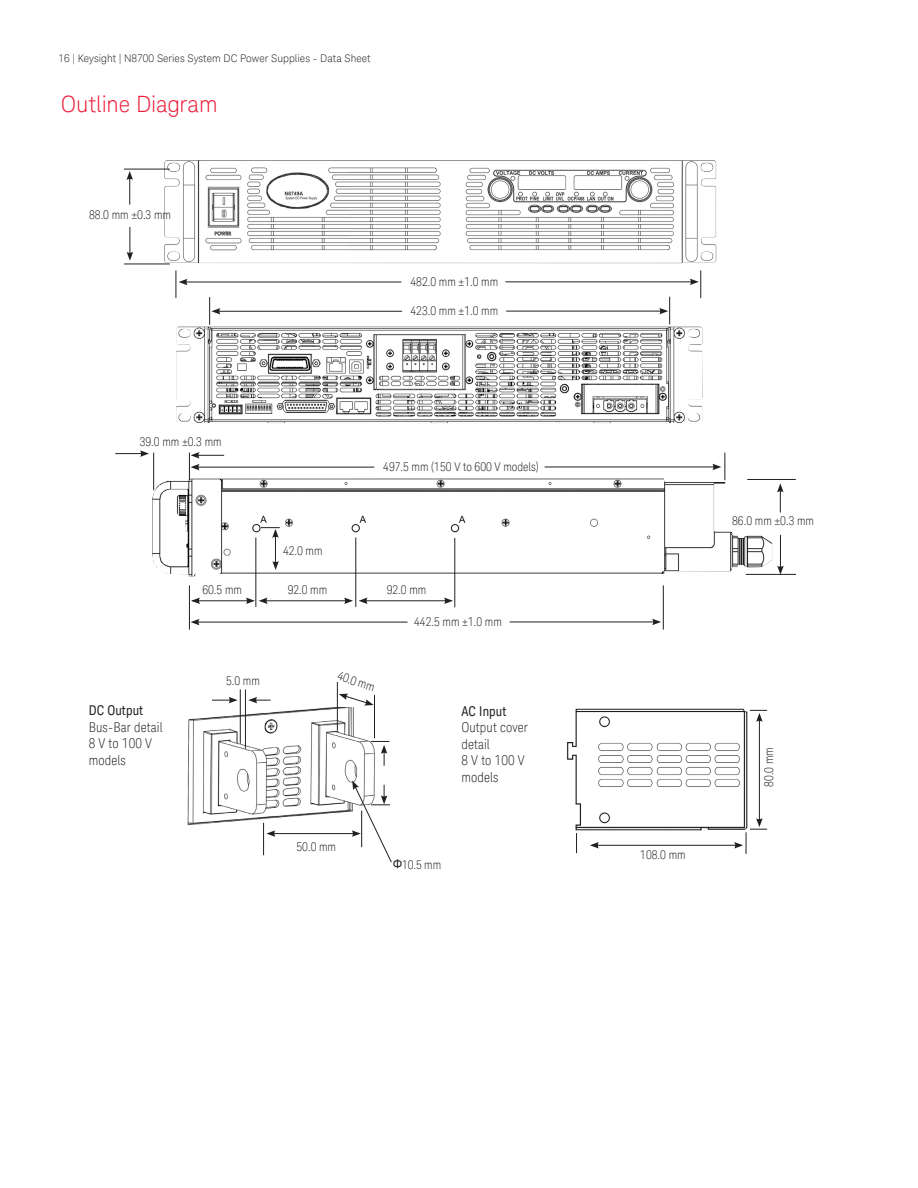
<style>
.page{position:relative;width:918px;height:1188px;background:#fff}
.page>*{position:absolute;margin:0;border:0;box-sizing:border-box;transform-origin:0 0}
.K_Heading_1{font:300 22.5px "Keysight Sans";letter-spacing:-.005em;color:#ed1a36}
.t1{font:300 condensed 13.5px/16.5px "Keysight Sans";letter-spacing:.01em;color:#231f20}
.t2{font:13.5px "Keysight Sans Condensed";letter-spacing:.01em;color:#231f20}
.t3{font:300 condensed 12px "Keysight Sans";color:#231f20}
.t4{font:300 10.5px "Keysight Sans";color:#231f20}
</style>
<div class="page">
<img style="left:164px;top:160px;width:552px;height:103px">
<svg style="left:270px;top:179px;width:56px;height:14px"></svg>
<img style="left:176px;top:326px;width:526px;height:97px">
<img style="left:152px;top:478px;width:620px;height:98px">
<img style="left:187px;top:708px;width:188px;height:120px">
<img style="left:566px;top:708px;width:187px;height:123px">
<hr style="left:124px;top:169px;width:46px;height:1px;background:#231f20">
<hr style="left:747px;top:479px;width:49px;height:1px;background:#231f20">
<hr style="left:124px;top:264px;width:46px;height:1px;background:#231f20">
<hr style="left:746px;top:574px;width:50px;height:1px;background:#231f20">
<svg style="left:126px;top:171px;width:7px;height:34px"></svg>
<hr style="left:505px;top:282px;width:187px;height:1px;background:#231f20">
<hr style="left:545px;top:467px;width:170px;height:1px;background:#231f20">
<hr style="left:510px;top:622px;width:145px;height:1px;background:#231f20">
<svg style="left:652px;top:619px;width:9px;height:6px"></svg>
<hr style="left:506px;top:311px;width:156px;height:1px;background:#231f20">
<svg style="left:127px;top:227px;width:6px;height:34px"></svg>
<svg style="left:261px;top:527px;width:19px;height:43px"></svg>
<hr style="left:185px;top:282px;width:216px;height:1px;background:#231f20">
<hr style="left:197px;top:467px;width:177px;height:1px;background:#231f20">
<hr style="left:197px;top:622px;width:211px;height:1px;background:#231f20">
<svg style="left:191px;top:619px;width:9px;height:6px"></svg>
<hr style="left:192px;top:601px;width:56px;height:1px;background:#231f20">
<svg style="left:191px;top:598px;width:9px;height:6px"></svg>
<svg style="left:212px;top:697px;width:26px;height:6px"></svg>
<svg style="left:248px;top:697px;width:23px;height:6px"></svg>
<svg style="left:339px;top:694px;width:35px;height:12px"></svg>
<hr style="left:264px;top:601px;width:83px;height:1px;background:#231f20">
<svg style="left:344px;top:598px;width:9px;height:6px"></svg>
<svg style="left:246px;top:598px;width:22px;height:6px"></svg>
<hr style="left:364px;top:601px;width:82px;height:1px;background:#231f20">
<svg style="left:444px;top:598px;width:9px;height:6px"></svg>
<svg style="left:359px;top:598px;width:9px;height:6px"></svg>
<hr style="left:272px;top:833px;width:82px;height:1px;background:#231f20">
<svg style="left:266px;top:830px;width:9px;height:7px"></svg>
<hr style="left:594px;top:845px;width:143px;height:1px;background:#231f20">
<svg style="left:590px;top:842px;width:9px;height:7px"></svg>
<hr style="left:759px;top:719px;width:1px;height:102px;background:#231f20">
<svg style="left:115px;top:450px;width:34px;height:7px"></svg>
<hr style="left:218px;top:311px;width:184px;height:1px;background:#231f20">
<svg style="left:777px;top:483px;width:7px;height:30px"></svg>
<hr style="left:780px;top:535px;width:1px;height:33px;background:#231f20">
<svg style="left:777px;top:566px;width:7px;height:9px"></svg>
<svg style="left:176px;top:270px;width:12px;height:28px"></svg>
<svg style="left:189px;top:452px;width:35px;height:28px"></svg>
<hr style="left:189px;top:585px;width:1px;height:45px;background:#231f20">
<hr style="left:240px;top:689px;width:1px;height:55px;background:#231f20">
<hr style="left:337px;top:682px;width:1px;height:48px;background:#231f20">
<svg style="left:371px;top:741px;width:18px;height:25px"></svg>
<hr style="left:245px;top:690px;width:1px;height:59px;background:#231f20">
<hr style="left:374px;top:695px;width:1px;height:43px;background:#231f20">
<hr style="left:663px;top:585px;width:1px;height:45px;background:#231f20">
<hr style="left:256px;top:538px;width:1px;height:69px;background:#231f20">
<hr style="left:356px;top:538px;width:1px;height:69px;background:#231f20">
<hr style="left:263px;top:823px;width:1px;height:32px;background:#231f20">
<svg style="left:576px;top:833px;width:1px;height:20px"></svg>
<svg style="left:750px;top:710px;width:17px;height:12px"></svg>
<hr style="left:455px;top:538px;width:1px;height:69px;background:#231f20">
<svg style="left:209px;top:297px;width:11px;height:28px"></svg>
<svg style="left:659px;top:297px;width:11px;height:27px"></svg>
<svg style="left:690px;top:270px;width:12px;height:28px"></svg>
<svg style="left:712px;top:453px;width:14px;height:27px"></svg>
<hr style="left:153px;top:453px;width:1px;height:37px;background:#231f20">
<svg style="left:734px;top:818px;width:33px;height:36px"></svg>
<svg style="left:352px;top:781px;width:40px;height:82px"></svg>
<p class="t4" style="left:59px;top:52px;width:314px">16 | Keysight | N8700 Series System DC Power Supplies - Data Sheet</p>
<p class="K_Heading_1" style="left:61px;top:90px;width:158px">Outline Diagram</p>
<p class="t3" style="left:89px;top:208px;width:83px">88.0 mm ±0.3 mm</p>
<p class="t3" style="left:140px;top:434px;width:83px">39.0 mm ±0.3 mm</p>
<p class="t3" style="left:283px;top:544px;width:41px">42.0 mm</p>
<p class="t3" style="left:410px;top:275px;width:89px">482.0 mm ±1.0 mm</p>
<p class="t3" style="left:410px;top:304px;width:89px">423.0 mm ±1.0 mm</p>
<p class="t3" style="left:383px;top:460px;width:157px">497.5 mm (150 V to 600 V models)</p>
<p class="t3" style="left:202px;top:583px;width:41px">60.5 mm</p>
<p class="t3" style="left:288px;top:583px;width:41px">92.0 mm</p>
<p class="t3" style="left:387px;top:583px;width:41px">92.0 mm</p>
<p class="t2" style="left:89px;top:702px;width:56px">DC Output</p>
<p class="t1" style="left:89px;top:718px;width:75px">Bus-Bar detail</p>
<p class="t1" style="left:89px;top:735px;width:65px">8 V to 100 V models</p>
<p class="t3" style="left:226px;top:673px;width:35px">5.0 mm</p>
<p class="t3" style="left:340px;top:669px;width:40px;rotate:18deg">40.0 mm</p>
<p class="t3" style="left:296px;top:840px;width:41px">50.0 mm</p>
<p class="t3" style="left:414px;top:615px;width:89px">442.5 mm ±1.0 mm</p>
<p class="t2" style="left:461px;top:703px;width:47px">AC Input</p>
<p class="t1" style="left:461px;top:719px;width:68px">Output cover</p>
<p class="t1" style="left:461px;top:736px;width:30px">detail</p>
<p class="t1" style="left:461px;top:752px;width:65px">8 V to 100 V</p>
<p class="t1" style="left:461px;top:769px;width:39px">models</p>
<p class="t3" style="left:402px;top:858px;width:40px">10.5 mm</p>
<p class="t3" style="left:732px;top:514px;width:83px">86.0 mm ±0.3 mm</p>
<p class="t3" style="left:640px;top:848px;width:47px">108.0 mm</p>
<p class="t3" style="left:762px;top:787px;width:41px;rotate:-90deg">80.0 mm</p>
</div>
